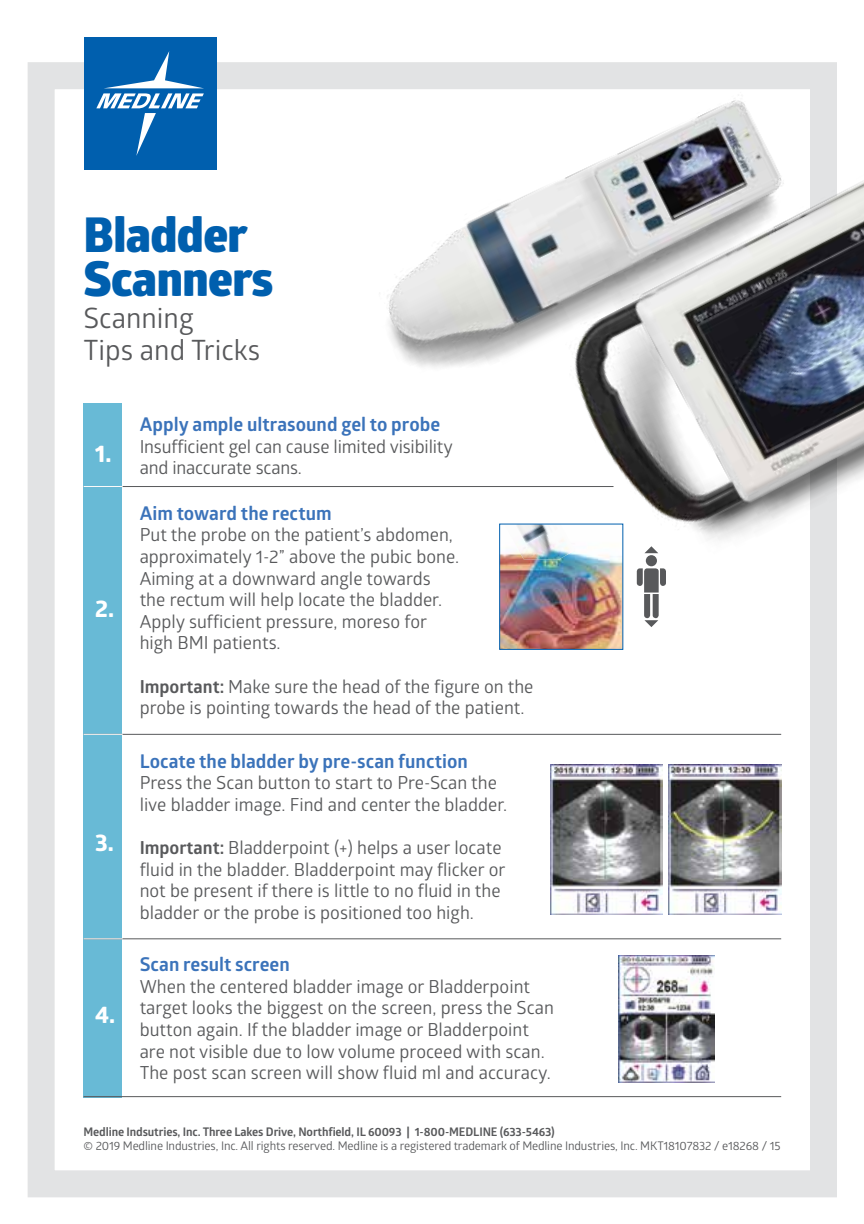
<style>
.page{position:relative;width:864px;height:1224px;background:#fff}
.page>*{position:absolute;margin:0;border:0;box-sizing:border-box;transform-origin:0 0}
.t1{font:800 48px/44px "Glober";letter-spacing:-.01em;color:#005fae}
.t2{font:28px/32px "Glober";color:#58595b}
.t3{font:700 23.8px "Globerx";color:#fff}
.t4{font:700 19px "Glober";color:#3b73ba}
.t5{font:18px/21.6px "Glober";color:#58595b}
.t6{font:13.2px "Trebuchet MS";letter-spacing:-.005em;color:#000;scale:.88 1}
.t7{font:12.8px/15.8px "Trebuchet MS";letter-spacing:-.005em;color:#000;scale:.88 1}
.t8{font:11.8px "Glober";letter-spacing:-.01em;color:#58595b}
.t9{font:700 11.8px "Glober";letter-spacing:-.01em;color:#58595b}
.s1{font-weight:700}
.s2{font-size:17px;color:#e90a8a}
.s3{font-size:16.2px;color:#e90a8a}
</style>
<div class="page">
<div style="left:84px;top:403px;width:38px;height:695px;background:#68bad6"></div>
<hr style="left:84px;top:1096px;width:697px;height:1px;background:#58595b">
<svg style="left:501px;top:625px;width:120px;height:23px"></svg>
<div style="left:499px;top:524px;width:124px;height:126px;border:1px solid #005fae"></div>
<img style="left:669px;top:765px;width:112px;height:149px">
<img style="left:550px;top:765px;width:113px;height:149px">
<img style="left:619px;top:955px;width:95px;height:128px">
<hr style="left:84px;top:486px;width:530px;height:1px;background:#58595b">
<hr style="left:84px;top:486px;width:39px;height:1px;background:#fff">
<hr style="left:84px;top:734px;width:697px;height:1px;background:#58595b">
<hr style="left:84px;top:734px;width:39px;height:1px;background:#fff">
<hr style="left:84px;top:938px;width:697px;height:1px;background:#58595b">
<hr style="left:84px;top:938px;width:39px;height:1px;background:#fff">
<div style="left:28px;top:62px;width:809px;height:1135px;border:27px solid #e2e3e4"></div>
<div style="left:84px;top:38px;width:133px;height:132px;background:#005fae"></div>
<svg style="left:96px;top:51px;width:108px;height:105px"></svg>
<img style="left:499px;top:482px;width:350px;height:143px">
<img style="left:300px;top:62px;width:564px;height:420px">
<h1 class="t1" style="left:84px;top:213px;width:192px">Bladder<br>Scanners</h1>
<h2 class="t2" style="left:84px;top:301px;width:178px">Scanning<br>Tips and Tricks</h2>
<h3 class="t3" style="left:95px;top:437px;width:18px">1.</h3>
<h3 class="t3" style="left:95px;top:592px;width:21px">2.</h3>
<h3 class="t3" style="left:95px;top:826px;width:20px">3.</h3>
<h3 class="t3" style="left:95px;top:998px;width:22px">4.</h3>
<p class="t4" style="left:140px;top:411px;width:302px">Apply ample ultrasound gel to probe</p>
<p class="t5" style="left:140px;top:435px;width:315px">Insufficient gel can cause limited visibility and inaccurate scans.</p>
<p class="t4" style="left:140px;top:500px;width:194px">Aim toward the rectum</p>
<p class="t5" style="left:140px;top:523px;width:321px">Put the probe on the patient’s abdomen, approximately 1-2” above the pubic bone.<br>Aiming at a downward angle towards the rectum will help locate the bladder.<br>Apply sufficient pressure, moreso for high BMI patients.</p>
<p class="t5" style="left:140px;top:675px;width:395px"><span class="s1">Important:</span> Make sure the head of the figure on the probe is pointing towards the head of the patient.</p>
<p class="t4" style="left:140px;top:748px;width:330px">Locate the bladder by pre-scan function</p>
<p class="t5" style="left:140px;top:771px;width:369px">Press the Scan button to start to Pre-Scan the live bladder image. Find and center the bladder.</p>
<p class="t5" style="left:140px;top:836px;width:367px"><span class="s1">Important:</span> Bladderpoint (+) helps a user locate fluid in the bladder. Bladderpoint may flicker or not be present if there is little to no fluid in the bladder or the probe is positioned too high.</p>
<p class="t4" style="left:140px;top:951px;width:152px">Scan result screen</p>
<p class="t5" style="left:140px;top:975px;width:416px">When the centered bladder image or Bladderpoint target looks the biggest on the screen, press the Scan button again. If the bladder image or Bladderpoint are not visible due to low volume proceed with scan.<br>The post scan screen will show fluid ml and accuracy.</p>
<p class="t6" style="left:222px;top:790px;width:247px"><span class="s1">Important:</span> Bladder-Point (<span class="s2">+</span>) helps a user</p>
<p class="t7" style="left:288px;top:867px;width:237px"><span class="s1">Important:</span> Bladder-Point (<span class="s3">+</span>) helps a user easily locate the bladder position.</p>
<p class="t9" style="left:84px;top:1124px;width:473px">Medline Indsutries, Inc. Three Lakes Drive, Northfield, IL 60093 | 1-800-MEDLINE (633-5463)</p>
<p class="t8" style="left:84px;top:1137px;width:699px">© 2019 Medline Industries, Inc. All rights reserved. Medline is a registered trademark of Medline Industries, Inc. MKT18107832 / e18268 / 15</p>
</div>
